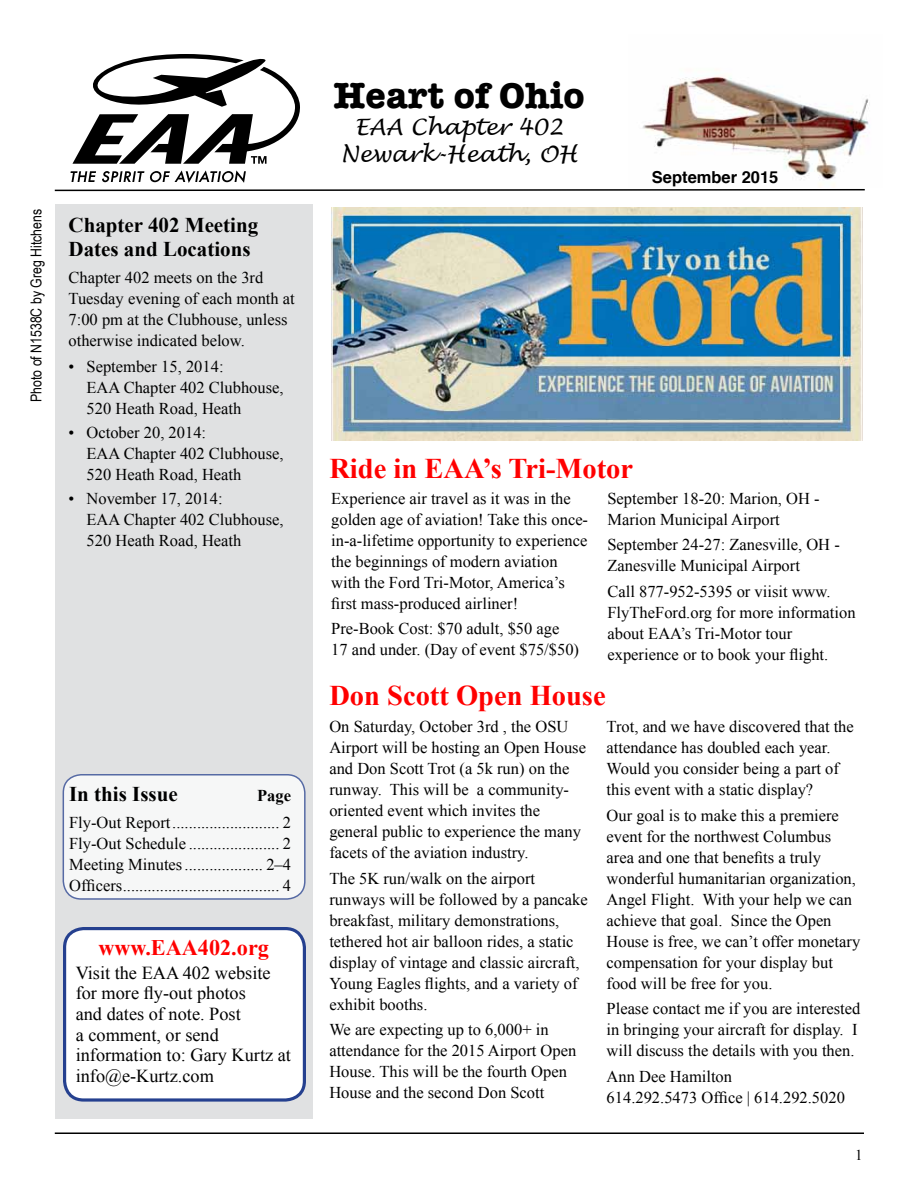
<style>
.page{position:relative;width:918px;height:1188px;background:#fff}
.page>*{position:absolute;margin:0;border:0;box-sizing:border-box;transform-origin:0 0}
.t1{font:700 37.5px "American Typewriter";color:#000}
.t2{font:700 28.5px "Times New Roman";color:#f00}
.t3{font:italic 22.5px/27px "Lucida Handwriting";color:#000;text-align:center}
.t4{font:700 22.2px "Times New Roman";color:#f00}
.t5{font:700 21px/24px "Times New Roman";color:#000}
.t6{font:18.3px/20.7px "Times New Roman";color:#000}
.t7{font:16.5px/21px "Times New Roman";color:#000}
.t8{font:700 16.5px "Helvetica";color:#000}
.t9{font:700 16.5px "Times New Roman";color:#000}
.t10{font:15px "Arial Narrow";color:#000}
.t11{font:15px "Times New Roman";color:#000}
</style>
<div class="page">
<div style="left:55px;top:205px;width:258px;height:914px;background:#e0e1e2"></div>
<svg style="left:72px;top:54px;width:228px;height:110px"></svg>
<svg style="left:54px;top:170px;width:811px;height:22px"></svg>
<hr style="left:55px;top:1132px;width:809px;height:2px;background:#000">
<img style="left:628px;top:76px;width:242px;height:111px">
<div style="left:63px;top:775px;width:242px;height:124px;background:#f6f7f7;border-radius:18px"></div>
<div style="left:63px;top:774px;width:243px;height:126px;border:2px solid #25408f;border-radius:18px"></div>
<div style="left:65px;top:929px;width:239px;height:171px;background:#fff;border-radius:19px"></div>
<div style="left:63px;top:927px;width:243px;height:175px;border:3px solid #25408f;border-radius:19px"></div>
<img style="left:331px;top:207px;width:532px;height:234px">
<p class="t10" style="left:25px;top:402px;width:194px;rotate:-90deg">Photo of N1538C by Greg Hitchens</p>
<p class="t5" style="left:69px;top:213px;width:191px">Chapter 402 Meeting<br>Dates and Locations</p>
<p class="t7" style="left:69px;top:267px;width:228px">Chapter 402 meets on the 3rd<br>Tuesday evening of each month at<br>7:00 pm at the Clubhouse, unless otherwise indicated below.</p>
<p class="t7" style="left:87px;top:356px;width:199px;text-indent:-18px">• September 15, 2014:<br>EAA Chapter 402 Clubhouse,<br>520 Heath Road, Heath</p>
<p class="t7" style="left:87px;top:422px;width:199px;text-indent:-18px">• October 20, 2014:<br>EAA Chapter 402 Clubhouse,<br>520 Heath Road, Heath</p>
<p class="t7" style="left:87px;top:488px;width:199px;text-indent:-18px">• November 17, 2014:<br>EAA Chapter 402 Clubhouse,<br>520 Heath Road, Heath</p>
<p class="t5" style="left:69px;top:781px;width:110px">In this Issue</p>
<p class="t9" style="left:257px;top:784px;width:35px">Page</p>
<p class="t7" style="left:69px;top:812px;width:224px;text-align:justify">Fly-Out Report.......................... 2<br>Fly-Out Schedule ...................... 2<br>Meeting Minutes................... 2–4<br>Officers...................................... 4</p>
<h3 class="t4" style="left:98px;top:932px;width:172px">www.EAA402.org</h3>
<p class="t6" style="left:76px;top:962px;width:217px">Visit the EAA 402 website for more fly-out photos<br>and dates of note. Post<br>a comment, or send information to: Gary Kurtz at info@e-Kurtz.com</p>
<h1 class="t1" style="left:333px;top:63px;width:253px">Heart of Ohio</h1>
<h3 class="t3" style="left:340px;top:114px;width:239px">EAA Chapter 402<br>Newark-Heath, OH</h3>
<p class="t8" style="left:652px;top:164px;width:128px">September 2015</p>
<h2 class="t2" style="left:329px;top:449px;width:305px">Ride in EAA’s Tri-Motor</h2>
<p class="t7" style="left:331px;top:487px;width:258px">Experience air travel as it was in the golden age of aviation! Take this once&shy;in-a-lifetime opportunity to experience the beginnings of modern aviation with the Ford Tri-Motor, America’s first mass-produced airliner!</p>
<p class="t7" style="left:331px;top:618px;width:249px">Pre-Book Cost: $70 adult, $50 age<br>17 and under. (Day of event $75/$50)</p>
<p class="t7" style="left:607px;top:487px;width:214px">September 18-20: Marion, OH -<br>Marion Municipal Airport</p>
<p class="t7" style="left:607px;top:534px;width:234px">September 24-27: Zanesville, OH -<br>Zanesville Municipal Airport</p>
<p class="t7" style="left:607px;top:580px;width:250px">Call 877-952-5395 or viisit www.<br>FlyTheFord.org for more information about EAA’s Tri-Motor tour experience or to book your flight.</p>
<h2 class="t2" style="left:329px;top:676px;width:278px">Don Scott Open House</h2>
<p class="t7" style="left:329px;top:716px;width:258px">On Saturday, October 3rd , the OSU Airport will be hosting an Open House and Don Scott Trot (a 5k run) on the runway. This will be a community&shy;oriented event which invites the general public to experience the many facets of the aviation industry.</p>
<p class="t7" style="left:329px;top:868px;width:260px">The 5K run/walk on the airport runways will be followed by a pancake breakfast, military demonstrations, tethered hot air balloon rides, a static display of vintage and classic aircraft, Young Eagles flights, and a variety of exhibit booths.</p>
<p class="t7" style="left:329px;top:1019px;width:248px">We are expecting up to 6,000+ in attendance for the 2015 Airport Open<br>House. This will be the fourth Open<br>House and the second Don Scott</p>
<p class="t7" style="left:607px;top:716px;width:249px">Trot, and we have discovered that the attendance has doubled each year.<br>Would you consider being a part of this event with a static display?</p>
<p class="t7" style="left:607px;top:805px;width:255px">Our goal is to make this a premiere event for the northwest Columbus area and one that benefits a truly wonderful humanitarian organization, Angel Flight. With your help we can achieve that goal. Since the Open House is free, we can’t offer monetary compensation for your display but food will be free for you.</p>
<p class="t7" style="left:607px;top:998px;width:255px">Please contact me if you are interested in bringing your aircraft for display. I will discuss the details with you then.</p>
<p class="t7" style="left:607px;top:1066px;width:240px">Ann Dee Hamilton<br>614.292.5473 Office | 614.292.5020</p>
<p class="t11" style="left:855px;top:1144px;width:9px">1</p>
</div>
